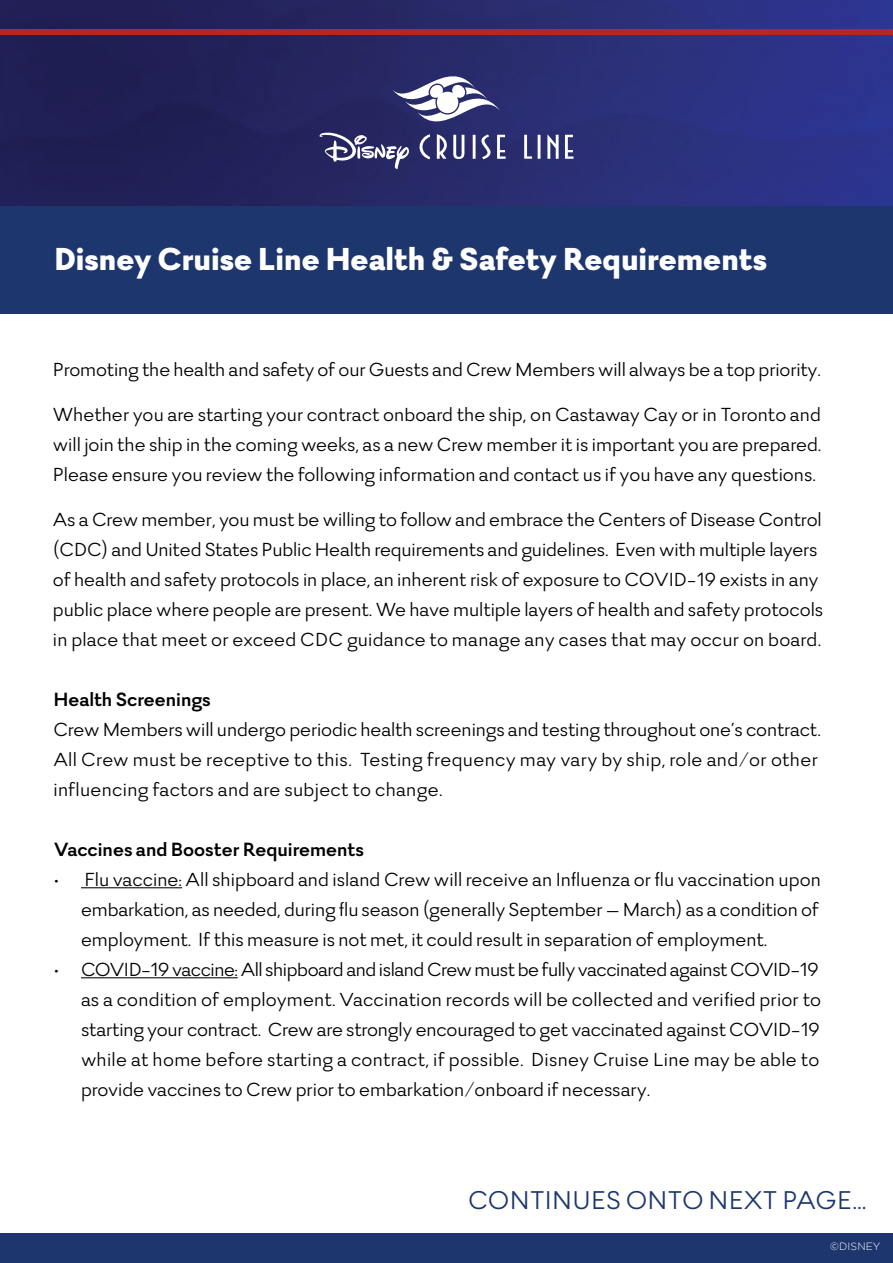
<style>
.page{position:relative;width:893px;height:1263px;background:#fff}
.page>*{position:absolute;margin:0;border:0;box-sizing:border-box;transform-origin:0 0}
.t1{font:900 34.5px "Firme";letter-spacing:-.005em;color:#fff}
.t2{font:28.5px "Firme";color:#1c366e}
.t3{font:21px/30px "Firme";letter-spacing:-.005em;color:#000}
.t4{font:700 21px "Firme";color:#000}
.t5{font:300 10.5px "Gotham";letter-spacing:.015em;color:#fff}
</style>
<div class="page">
<div style="left:0;top:1233px;width:893px;height:30px;background:#1d366e"></div>
<div style="left:0;top:0;width:893px;height:314px;background:#1d366e"></div>
<img style="left:0;top:0;width:893px;height:206px">
<div style="left:0;top:29px;width:893px;height:5px;background:#b52727"></div>
<svg style="left:565px;top:135px;width:8px;height:24px"></svg>
<svg style="left:538px;top:135px;width:2px;height:24px"></svg>
<svg style="left:547px;top:134px;width:12px;height:25px"></svg>
<svg style="left:319px;top:70px;width:187px;height:99px"></svg>
<svg style="left:524px;top:135px;width:8px;height:24px"></svg>
<hr style="left:81px;top:887px;width:101px;height:1px;background:#000">
<hr style="left:81px;top:977px;width:157px;height:1px;background:#000">
<h1 class="t1" style="left:54px;top:238px;width:715px">Disney Cruise Line Health &amp; Safety Requirements</h1>
<p class="t3" style="left:53px;top:347px;width:770px;line-height:45px">Promoting the health and safety of our Guests and Crew Members will always be a top priority.<br>Whether you are starting your contract onboard the ship, on Castaway Cay or in Toronto and</p>
<p class="t3" style="left:53px;top:429px;width:770px">will join the ship in the coming weeks, as a new Crew member it is important you are prepared.<br>Please ensure you review the following information and contact us if you have any questions.</p>
<p class="t3" style="left:53px;top:504px;width:772px">As a Crew member, you must be willing to follow and embrace the Centers of Disease Control (CDC) and United States Public Health requirements and guidelines. Even with multiple layers of health and safety protocols in place, an inherent risk of exposure to COVID-19 exists in any public place where people are present. We have multiple layers of health and safety protocols in place that meet or exceed CDC guidance to manage any cases that may occur on board.</p>
<p class="t4" style="left:53px;top:687px;width:159px">Health Screenings</p>
<p class="t3" style="left:53px;top:714px;width:769px">Crew Members will undergo periodic health screenings and testing throughout one’s contract.<br>All Crew must be receptive to this. Testing frequency may vary by ship, role and/or other influencing factors and are subject to change.</p>
<p class="t4" style="left:54px;top:837px;width:311px">Vaccines and Booster Requirements</p>
<p class="t3" style="left:81px;top:864px;width:741px;text-align:justify;text-indent:-27px">• Flu vaccine: All shipboard and island Crew will receive an Influenza or flu vaccination upon embarkation, as needed, during flu season (generally September – March) as a condition of employment. If this measure is not met, it could result in separation of employment.</p>
<p class="t3" style="left:81px;top:954px;width:742px;text-align:justify;text-indent:-27px">• COVID-19 vaccine: All shipboard and island Crew must be fully vaccinated against COVID-19 as a condition of employment. Vaccination records will be collected and verified prior to starting your contract. Crew are strongly encouraged to get vaccinated against COVID-19 while at home before starting a contract, if possible. Disney Cruise Line may be able to provide vaccines to Crew prior to embarkation/onboard if necessary.</p>
<h2 class="t2" style="left:468px;top:1184px;width:400px">CONTINUES ONTO NEXT PAGE...</h2>
<p class="t5" style="left:830px;top:1240px;width:52px">©DISNEY</p>
</div>
